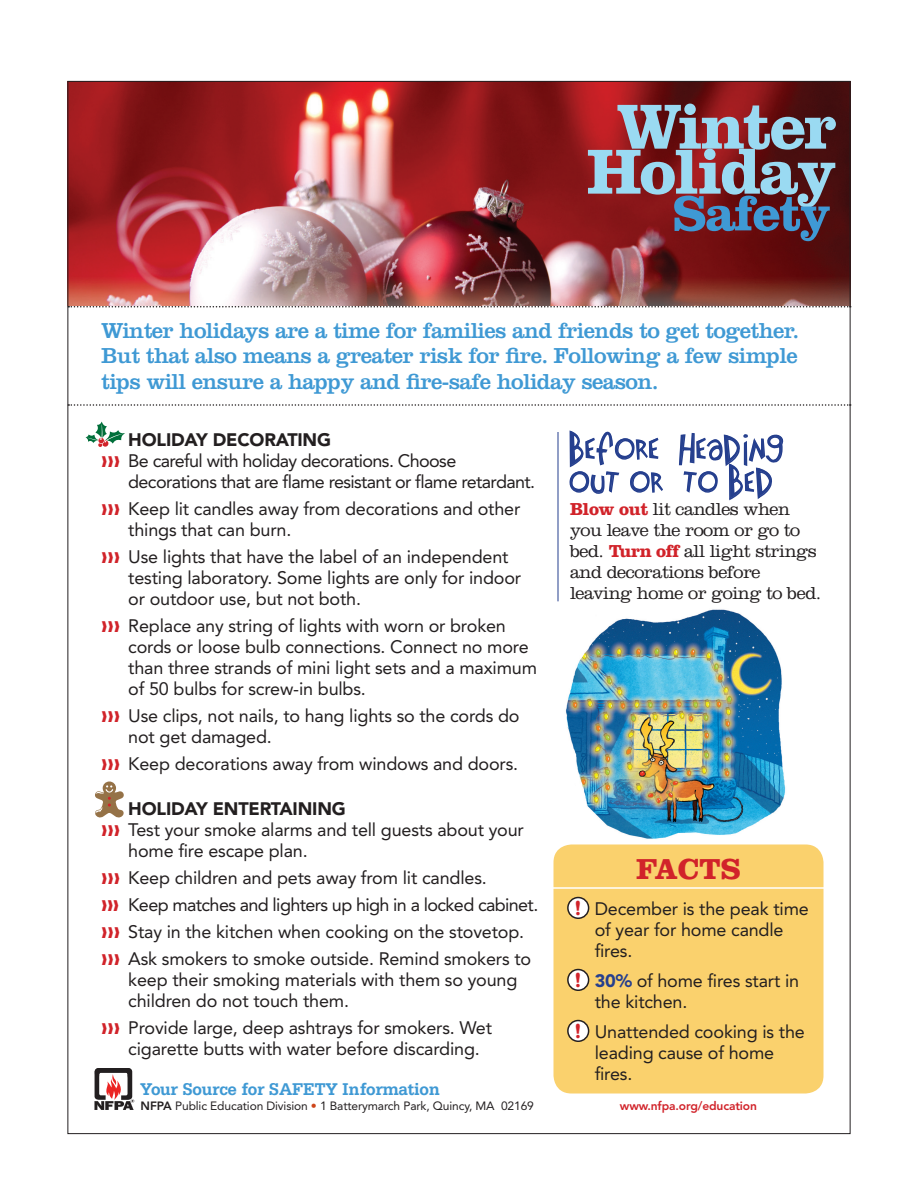
<style>
.page{position:relative;width:918px;height:1188px;background:#fff}
.page>*{position:absolute;margin:0;border:0;box-sizing:border-box;transform-origin:0 0}
.t1{font:700 66px "Clarendon";letter-spacing:-.035em;color:#9adaf2}
.t2{font:700 51px "Clarendon";letter-spacing:-.035em;color:#3f99d4}
.t3{font:48px "Big Fish Ensemble Regular";letter-spacing:.01em;color:#253f8e}
.t4{font:700 30px "Clarendon";letter-spacing:-.01em;color:#d1232a}
.t5{font:22.5px/25.5px "Clarendon";letter-spacing:-.025em;color:#3f99d4;text-align:justify}
.t6{font:700 21px "Clarendon";color:#d1232a}
.t7{font:18px/21px "Avenir";letter-spacing:-.01em;color:#231f20}
.t8{font:300 18px/21px "Clarendon";letter-spacing:-.025em;color:#231f20}
.t9{font:18px "Avenir";letter-spacing:-.035em;color:#231f20}
.t10{font:900 18px "Avenir";letter-spacing:-.01em;color:#231f20}
.t11{font:700 18px "Serifa";letter-spacing:-.015em;color:#3f99d4;scale:.95 1}
.t12{font:12px "Avenir";letter-spacing:-.01em;color:#231f20}
.t13{font:800 12px "Avenir";letter-spacing:-.01em;color:#d1232a}
.s1{font-family:"Carta";color:#d1232a}
.s2{font-weight:700;color:#d1232a}
.s3{font-family:"Helvetica Neue";font-weight:800;font-stretch:expanded;font-size:54px;color:#fff}
.s4{font-weight:900;color:#253f8e}
.s5{font-weight:800}
.s6{color:#ce461b}
</style>
<div class="page">
<img style="left:70px;top:83px;width:778px;height:223px">
<svg style="left:94px;top:1068px;width:40px;height:42px"></svg>
<img style="left:559px;top:609px;width:227px;height:240px">
<div style="left:554px;top:844px;width:270px;height:250px;background:#fad16d;border-radius:18px"></div>
<div style="left:567px;top:897px;width:22px;height:22px;border:3px solid #231f20;border-radius:50%"></div>
<div style="left:567px;top:969px;width:22px;height:22px;border:3px solid #231f20;border-radius:50%"></div>
<div style="left:567px;top:1020px;width:22px;height:22px;border:3px solid #231f20;border-radius:50%"></div>
<hr style="left:532px;top:887px;width:316px;height:2px;background:#fff">
<svg style="left:68px;top:404px;width:783px;height:2px"></svg>
<svg style="left:68px;top:306px;width:783px;height:2px"></svg>
<hr style="left:558px;top:432px;width:1px;height:169px;background:#253f8e">
<svg style="left:86px;top:422px;width:39px;height:25px"></svg>
<svg style="left:95px;top:782px;width:29px;height:36px"></svg>
<svg style="left:569px;top:430px;width:94px;height:64px"></svg>
<svg style="left:679px;top:433px;width:104px;height:68px"></svg>
<h1 class="t1" style="left:616px;top:87px;width:222px">Winter</h1>
<h1 class="t1" style="left:587px;top:132px;width:252px">Holiday</h1>
<h2 class="t2" style="left:673px;top:182px;width:160px">Safety</h2>
<p class="t5" style="left:101px;top:317px;width:700px">Winter holidays are a time for families and friends to get together.<br>But that also means a greater risk for fire. Following a few simple tips will ensure a happy and fire-safe holiday season.</p>
<p class="t10" style="left:128px;top:429px;width:204px">HOLIDAY DECORATING</p>
<p class="t9" style="left:101px;top:450px;width:357px"><span class="s1">KKK</span> Be careful with holiday decorations. Choose</p>
<p class="t9" style="left:128px;top:471px;width:408px">decorations that are flame resistant or flame retardant.</p>
<p class="t7" style="left:128px;top:498px;width:394px;text-indent:-27px"><span class="s1">KKK</span> Keep lit candles away from decorations and other things that can burn.</p>
<p class="t7" style="left:128px;top:546px;width:394px;text-indent:-27px"><span class="s1">KKK</span> Use lights that have the label of an independent testing laboratory. Some lights are only for indoor or outdoor use, but not both.</p>
<p class="t7" style="left:128px;top:615px;width:410px;text-indent:-27px"><span class="s1">KKK</span> Replace any string of lights with worn or broken cords or loose bulb connections. Connect no more than three strands of mini light sets and a maximum of 50 bulbs for screw-in bulbs.</p>
<p class="t7" style="left:128px;top:705px;width:393px;text-indent:-27px"><span class="s1">KKK</span> Use clips, not nails, to hang lights so the cords do not get damaged.</p>
<p class="t7" style="left:101px;top:753px;width:419px"><span class="s1">KKK</span> Keep decorations away from windows and doors.</p>
<p class="t10" style="left:128px;top:798px;width:219px">HOLIDAY ENTERTAINING</p>
<p class="t7" style="left:101px;top:819px;width:424px"><span class="s1">KKK</span> Test your smoke alarms and tell guests about your</p>
<p class="t7" style="left:128px;top:840px;width:181px">home fire escape plan.</p>
<p class="t7" style="left:101px;top:864px;width:439px;line-height:27px"><span class="s1">KKK</span> Keep children and pets away from lit candles.<br><span class="s1">KKK</span> Keep matches and lighters up high in a locked cabinet.<br><span class="s1">KKK</span> Stay in the kitchen when cooking on the stovetop.<br><span class="s1">KKK</span> Ask smokers to smoke outside. Remind smokers to</p>
<p class="t7" style="left:128px;top:969px;width:391px">keep their smoking materials with them so young children do not touch them.</p>
<p class="t7" style="left:128px;top:1017px;width:365px;text-indent:-27px"><span class="s1">KKK</span> Provide large, deep ashtrays for smokers. Wet cigarette butts with water before discarding.</p>
<h3 class="t3" style="left:570px;top:424px;width:217px">Before Heading</h3>
<h3 class="t3" style="left:570px;top:457px;width:205px">Out or to Bed</h3>
<p class="t8" style="left:570px;top:498px;width:253px"><span class="s2">Blow out</span> lit candles when you leave the room or go to bed. <span class="s2">Turn off</span> all light strings and decorations before leaving home or going to bed.</p>
<h3 class="t4" style="left:636px;top:851px;width:106px">FACTS</h3>
<p class="t7" style="left:595px;top:898px;width:216px;text-indent:-30px"><span class="s3">•</span> December is the peak time of year for home candle fires.</p>
<p class="t7" style="left:595px;top:970px;width:206px;text-indent:-30px"><span class="s3">•</span> <span class="s4">30%</span> of home fires start in the kitchen.</p>
<p class="t7" style="left:595px;top:1021px;width:212px;text-indent:-30px"><span class="s3">•</span> Unattended cooking is the leading cause of home fires.</p>
<p class="t6" style="left:575px;top:895px;width:8px">!</p>
<p class="t6" style="left:575px;top:967px;width:8px">!</p>
<p class="t6" style="left:575px;top:1018px;width:8px">!</p>
<p class="t11" style="left:140px;top:1079px;width:317px">Your Source for SAFETY Information</p>
<p class="t12" style="left:141px;top:1099px;width:395px"><span class="s5">NFPA</span> Public Education Division <span class="s6">•</span> 1 Batterymarch Park, Quincy, MA 02169</p>
<p class="t13" style="left:620px;top:1099px;width:139px">www.nfpa.org/education</p>
</div>
